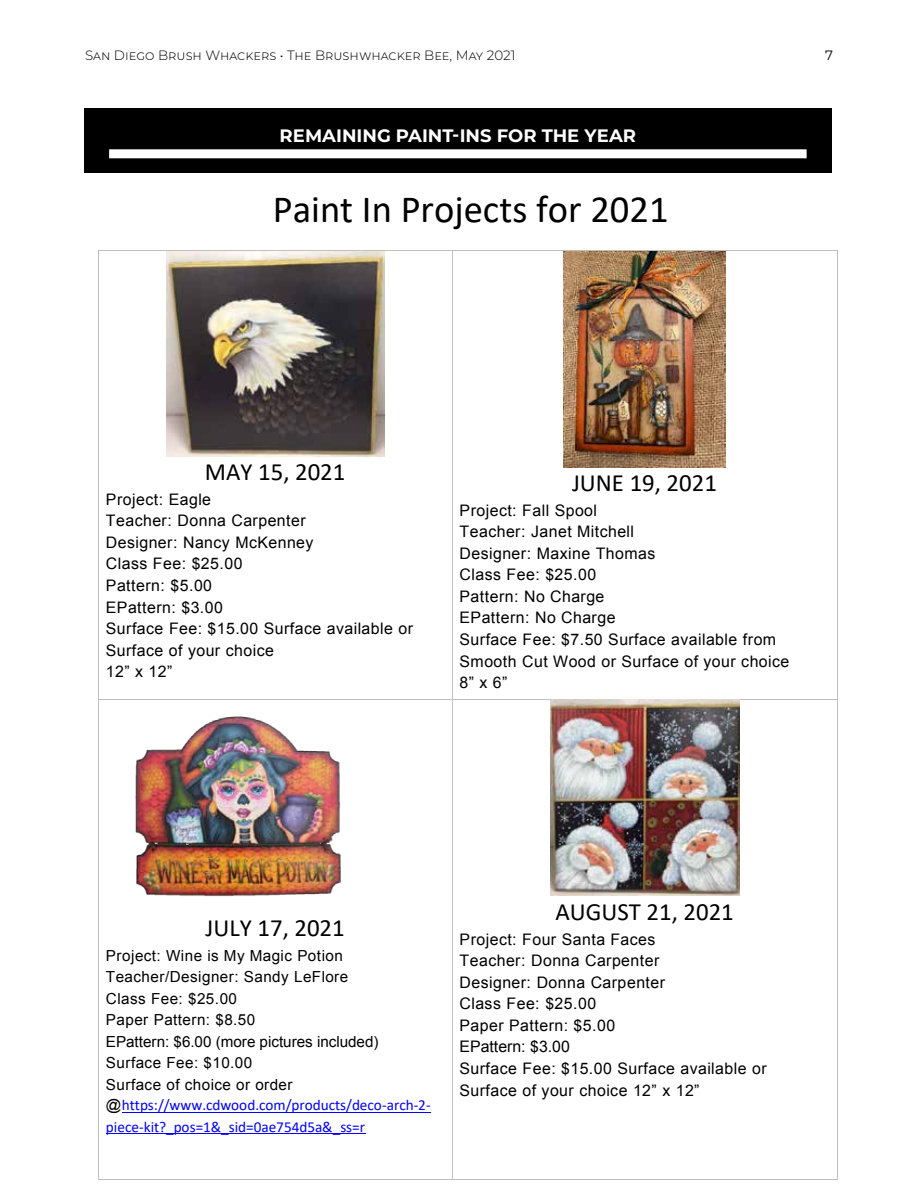
<style>
.page{position:relative;width:918px;height:1188px;background:#fff}
.page>*{position:absolute;margin:0;border:0;box-sizing:border-box;transform-origin:0 0}
.t1{font:38.55px "Calibri";color:#000}
.t2{font:24.9px "Calibri";color:#000}
.t3{font:700 18px "Montserrat";color:#fff}
.t4{font:15.9px/21.6px "Arial";letter-spacing:.025em;color:#000}
.t5{font:15.3px/21.6px "Arial";letter-spacing:.03em;color:#000}
.t6{font:15.3px/21.6px "Calibri";color:#00f}
.t7{font:300 13.5px "Montserrat";color:#000}
.t8{font:13.5px "Montserrat";color:#000}
.s1{font-family:"Arial";color:#000}
</style>
<div class="page">
<div style="left:84px;top:108px;width:748px;height:65px;background:#000"></div>
<div style="left:109px;top:149px;width:698px;height:9px;background:#fff"></div>
<hr style="left:99px;top:251px;width:353px;height:1px;background:#bfbfbf">
<hr style="left:453px;top:251px;width:384px;height:1px;background:#bfbfbf">
<hr style="left:98px;top:251px;width:1px;height:448px;background:#bfbfbf">
<hr style="left:452px;top:251px;width:1px;height:448px;background:#bfbfbf">
<hr style="left:837px;top:251px;width:1px;height:448px;background:#bfbfbf">
<hr style="left:122px;top:1112px;width:309px;height:1px;background:#00f">
<hr style="left:106px;top:1133px;width:259px;height:1px;background:#00f">
<hr style="left:99px;top:699px;width:353px;height:1px;background:#bfbfbf">
<hr style="left:453px;top:699px;width:384px;height:1px;background:#bfbfbf">
<hr style="left:98px;top:700px;width:1px;height:479px;background:#bfbfbf">
<hr style="left:99px;top:1179px;width:353px;height:1px;background:#bfbfbf">
<hr style="left:452px;top:700px;width:1px;height:479px;background:#bfbfbf">
<hr style="left:453px;top:1179px;width:384px;height:1px;background:#bfbfbf">
<hr style="left:837px;top:700px;width:1px;height:479px;background:#bfbfbf">
<img style="left:166px;top:251px;width:218px;height:205px">
<img style="left:564px;top:251px;width:162px;height:216px">
<img style="left:550px;top:700px;width:189px;height:195px">
<img style="left:135px;top:716px;width:206px;height:181px">
<p class="t7" style="left:85px;top:46px;width:432px">San Diego Brush Whackers • The Brushwhacker Bee, May 2021</p>
<p class="t8" style="left:825px;top:46px;width:9px">7</p>
<p class="t3" style="left:280px;top:122px;width:358px">REMAINING PAINT-INS FOR THE YEAR</p>
<h1 class="t1" style="left:273px;top:182px;width:397px">Paint In Projects for 2021</h1>
<h2 class="t2" style="left:205px;top:454px;width:142px">MAY 15, 2021</h2>
<p class="t4" style="left:106px;top:489px;width:309px">Project: Eagle<br>Teacher: Donna Carpenter<br>Designer: Nancy McKenney<br>Class Fee: $25.00<br>Pattern: $5.00<br>EPattern: $3.00<br>Surface Fee: $15.00 Surface available or<br>Surface of your choice<br>12” x 12”</p>
<h2 class="t2" style="left:572px;top:465px;width:146px">JUNE 19, 2021</h2>
<p class="t4" style="left:460px;top:500px;width:331px">Project: Fall Spool<br>Teacher: Janet Mitchell<br>Designer: Maxine Thomas<br>Class Fee: $25.00<br>Pattern: No Charge<br>EPattern: No Charge<br>Surface Fee: $7.50 Surface available from<br>Smooth Cut Wood or Surface of your choice<br>8” x 6”</p>
<h2 class="t2" style="left:206px;top:910px;width:141px">JULY 17, 2021</h2>
<p class="t5" style="left:106px;top:945px;width:274px">Project: Wine is My Magic Potion<br>Teacher/Designer: Sandy LeFlore<br>Class Fee: $25.00<br>Paper Pattern: $8.50<br>EPattern: $6.00 (more pictures included)<br>Surface Fee: $10.00<br>Surface of choice or order</p>
<p class="t6" style="left:106px;top:1094px;width:326px"><span class="s1">@</span>https://www.cdwood.com/products/deco-arch-2- piece-kit?_pos=1&amp;_sid=0ae754d5a&amp;_ss=r</p>
<h2 class="t2" style="left:556px;top:894px;width:180px">AUGUST 21, 2021</h2>
<p class="t4" style="left:459px;top:929px;width:309px">Project: Four Santa Faces<br>Teacher: Donna Carpenter<br>Designer: Donna Carpenter<br>Class Fee: $25.00<br>Paper Pattern: $5.00<br>EPattern: $3.00<br>Surface Fee: $15.00 Surface available or<br>Surface of your choice 12” x 12”</p>
</div>
